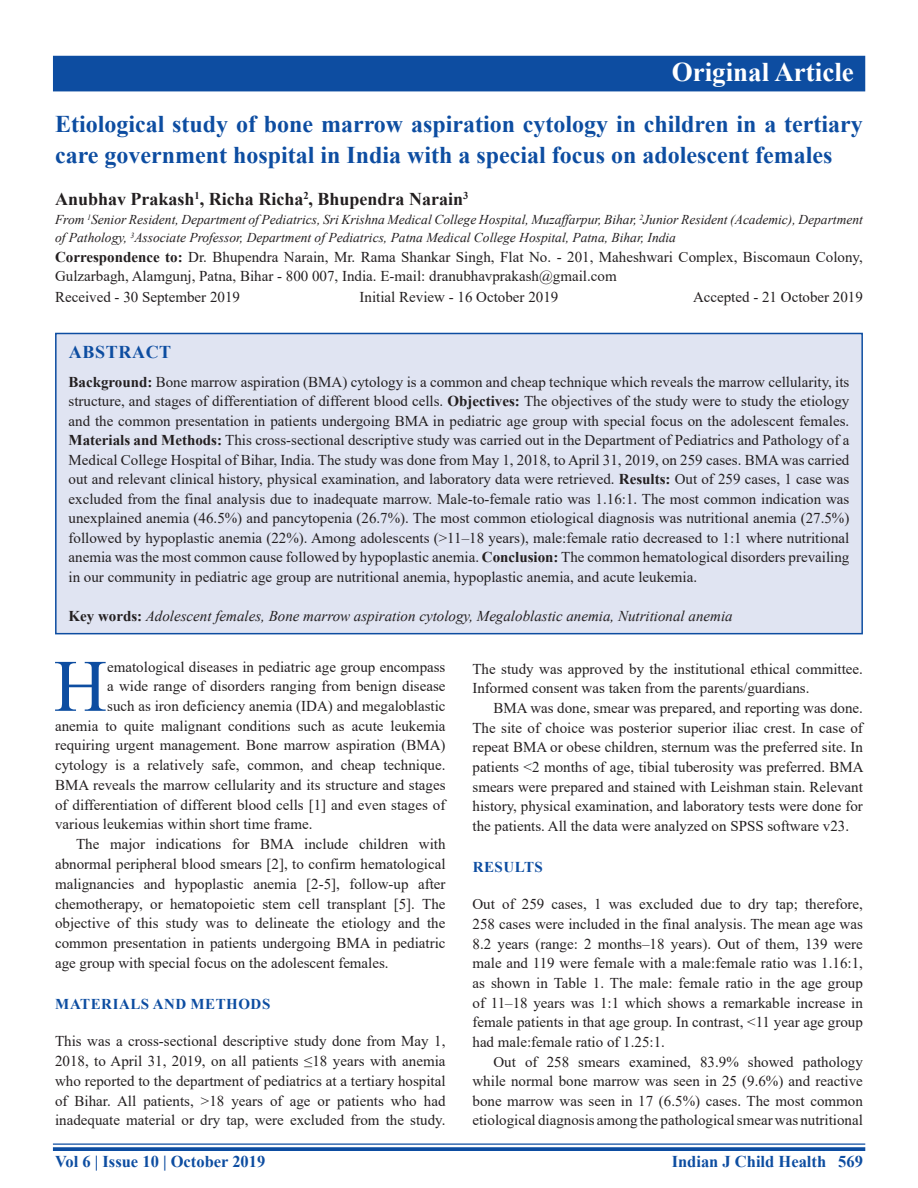
<style>
.page{position:relative;width:918px;height:1188px;background:#fff}
.page>*{position:absolute;margin:0;border:0;box-sizing:border-box;transform-origin:0 0}
.DROP_CAP_TX{font:73.95px "Times New Roman";color:#0d4da1}
.AH{font:700 27px "Times New Roman";color:#fff}
.AT{font:700 24px/31.5px "Times New Roman";color:#0d4da1}
.AU{font:700 18px "Times New Roman";color:#231f20}
.ABSH{font:700 18px "Times New Roman";letter-spacing:.035em;color:#0d4da1}
.RF{font:700 16.5px "Times New Roman";color:#0d4da1}
.ABS{font:15px/19.5px "Times New Roman";color:#231f20;text-align:justify}
.TX{font:15px/19.6px "Times New Roman";color:#231f20;text-align:justify}
.TXFL{font:15px/19.6px "Times New Roman";color:#231f20;text-align:justify}
.DROP_CAP_TX-2{font:15px "Times New Roman";color:#231f20}
.ADD{font:15px/19.5px "Times New Roman";color:#231f20}
.KWD{font:italic 15px "Times New Roman";color:#231f20}
.HIS{font:15px "Times New Roman";color:#231f20}
.t1{font:700 15px "Times New Roman";letter-spacing:.035em;color:#0d4da1}
.AFF{font:italic 13.5px/18px "Times New Roman";color:#231f20}
.s1{font-weight:700}
.s2{font-weight:700;font-style:normal}
</style>
<div class="page">
<hr style="left:53px;top:1143px;width:812px;height:2px;background:#0d4da1">
<svg style="left:53px;top:1147px;width:812px;height:4px;fill:#0d4da1"></svg>
<div style="left:53px;top:56px;width:812px;height:35px;background:#0d4da1"></div>
<div style="left:56px;top:333px;width:806px;height:301px;background:#e0e4f2"></div>
<div style="left:55px;top:333px;width:808px;height:301px;border:2px solid #0d4da1"></div>
<p class="AH" style="left:672px;top:52px;width:184px">Original Article</p>
<p class="AT" style="left:55px;top:107px;width:809px">Etiological study of bone marrow aspiration cytology in children in a tertiary care government hospital in India with a special focus on adolescent females</p>
<p class="AU" style="left:55px;top:186px;width:415px">Anubhav Prakash<sup>1</sup>, Richa Richa<sup>2</sup>, Bhupendra Narain<sup>3</sup></p>
<p class="AFF" style="left:55px;top:210px;width:809px">From <sup>1</sup>Senior Resident, Department of Pediatrics, Sri Krishna Medical College Hospital, Muzaffarpur, Bihar, <sup>2</sup>Junior Resident (Academic), Department of Pathology, <sup>3</sup>Associate Professor, Department of Pediatrics, Patna Medical College Hospital, Patna, Bihar, India</p>
<p class="ADD" style="left:55px;top:246px;width:809px"><span class="s1">Correspondence to:</span> Dr. Bhupendra Narain, Mr. Rama Shankar Singh, Flat No. - 201, Maheshwari Complex, Biscomaun Colony,<br>Gulzarbagh, Alamgunj, Patna, Bihar - 800 007, India. E-mail: dranubhavprakash@gmail.com</p>
<p class="HIS" style="left:55px;top:286px;width:186px">Received - 30 September 2019</p>
<p class="HIS" style="left:360px;top:286px;width:200px">Initial Review - 16 October 2019</p>
<p class="HIS" style="left:693px;top:286px;width:171px">Accepted - 21 October 2019</p>
<p class="ABSH" style="left:69px;top:339px;width:104px">ABSTRACT</p>
<p class="ABS" style="left:69px;top:372px;width:782px"><span class="s1">Background:</span> Bone marrow aspiration (BMA) cytology is a common and cheap technique which reveals the marrow cellularity, its structure, and stages of differentiation of different blood cells. <span class="s1">Objectives:</span> The objectives of the study were to study the etiology and the common presentation in patients undergoing BMA in pediatric age group with special focus on the adolescent females.<br><span class="s1">Materials and Methods:</span> This cross-sectional descriptive study was carried out in the Department of Pediatrics and Pathology of a Medical College Hospital of Bihar, India. The study was done from May 1, 2018, to April 31, 2019, on 259 cases. BMA was carried out and relevant clinical history, physical examination, and laboratory data were retrieved. <span class="s1">Results:</span> Out of 259 cases, 1 case was excluded from the final analysis due to inadequate marrow. Male-to-female ratio was 1.16:1. The most common indication was unexplained anemia (46.5%) and pancytopenia (26.7%). The most common etiological diagnosis was nutritional anemia (27.5%) followed by hypoplastic anemia (22%). Among adolescents (&gt;11–18 years), male:female ratio decreased to 1:1 where nutritional anemia was the most common cause followed by hypoplastic anemia. <span class="s1">Conclusion:</span> The common hematological disorders prevailing in our community in pediatric age group are nutritional anemia, hypoplastic anemia, and acute leukemia.</p>
<p class="KWD" style="left:69px;top:606px;width:666px"><span class="s2">Key words:</span> Adolescent females, Bone marrow aspiration cytology, Megaloblastic anemia, Nutritional anemia</p>
<p class="DROP_CAP_TX" style="left:54px;top:634px;width:55px">H</p>
<p class="DROP_CAP_TX-2" style="left:107px;top:656px;width:340px">ematological diseases in pediatric age group encompass</p>
<p class="DROP_CAP_TX-2" style="left:107px;top:676px;width:340px">a wide range of disorders ranging from benign disease</p>
<p class="DROP_CAP_TX-2" style="left:107px;top:695px;width:340px">such as iron deficiency anemia (IDA) and megaloblastic</p>
<p class="DROP_CAP_TX-2" style="left:55px;top:715px;width:392px">anemia to quite malignant conditions such as acute leukemia</p>
<p class="DROP_CAP_TX-2" style="left:55px;top:735px;width:392px">requiring urgent management. Bone marrow aspiration (BMA)</p>
<p class="DROP_CAP_TX-2" style="left:55px;top:755px;width:392px">cytology is a relatively safe, common, and cheap technique.</p>
<p class="DROP_CAP_TX-2" style="left:55px;top:774px;width:392px">BMA reveals the marrow cellularity and its structure and stages</p>
<p class="DROP_CAP_TX-2" style="left:55px;top:794px;width:392px">of differentiation of different blood cells [1] and even stages of</p>
<p class="DROP_CAP_TX-2" style="left:55px;top:814px;width:259px">various leukemias within short time frame.</p>
<p class="TX" style="left:55px;top:834px;width:392px;text-indent:21px">The major indications for BMA include children with abnormal peripheral blood smears [2], to confirm hematological malignancies and hypoplastic anemia [2-5], follow-up after chemotherapy, or hematopoietic stem cell transplant [5]. The objective of this study was to delineate the etiology and the common presentation in patients undergoing BMA in pediatric age group with special focus on the adolescent females.</p>
<h1 class="t1" style="left:55px;top:993px;width:217px">MATERIALS AND METHODS</h1>
<p class="TXFL" style="left:55px;top:1031px;width:392px">This was a cross-sectional descriptive study done from May 1, 2018, to April 31, 2019, on all patients ≤18 years with anemia who reported to the department of pediatrics at a tertiary hospital of Bihar. All patients, &gt;18 years of age or patients who had inadequate material or dry tap, were excluded from the study.</p>
<p class="TXFL" style="left:472px;top:658px;width:392px">The study was approved by the institutional ethical committee.<br>Informed consent was taken from the parents/guardians.</p>
<p class="TX" style="left:472px;top:698px;width:393px;text-indent:21px">BMA was done, smear was prepared, and reporting was done.<br>The site of choice was posterior superior iliac crest. In case of repeat BMA or obese children, sternum was the preferred site. In patients &lt;2 months of age, tibial tuberosity was preferred. BMA smears were prepared and stained with Leishman stain. Relevant history, physical examination, and laboratory tests were done for the patients. All the data were analyzed on SPSS software v23.</p>
<h1 class="t1" style="left:473px;top:856px;width:72px">RESULTS</h1>
<p class="TXFL" style="left:472px;top:894px;width:392px">Out of 259 cases, 1 was excluded due to dry tap; therefore, 258 cases were included in the final analysis. The mean age was 8.2 years (range: 2 months–18 years). Out of them, 139 were male and 119 were female with a male:female ratio was 1.16:1, as shown in Table 1. The male: female ratio in the age group of 11–18 years was 1:1 which shows a remarkable increase in female patients in that age group. In contrast, &lt;11 year age group had male:female ratio of 1.25:1.</p>
<p class="TX" style="left:472px;top:1051px;width:392px;text-indent:21px">Out of 258 smears examined, 83.9% showed pathology while normal bone marrow was seen in 25 (9.6%) and reactive bone marrow was seen in 17 (6.5%) cases. The most common etiological diagnosis among the pathological smear was nutritional</p>
<p class="RF" style="left:55px;top:1150px;width:212px">Vol 6 | Issue 10 | October 2019</p>
<p class="RF" style="left:672px;top:1150px;width:193px">Indian J Child Health 569</p>
</div>
